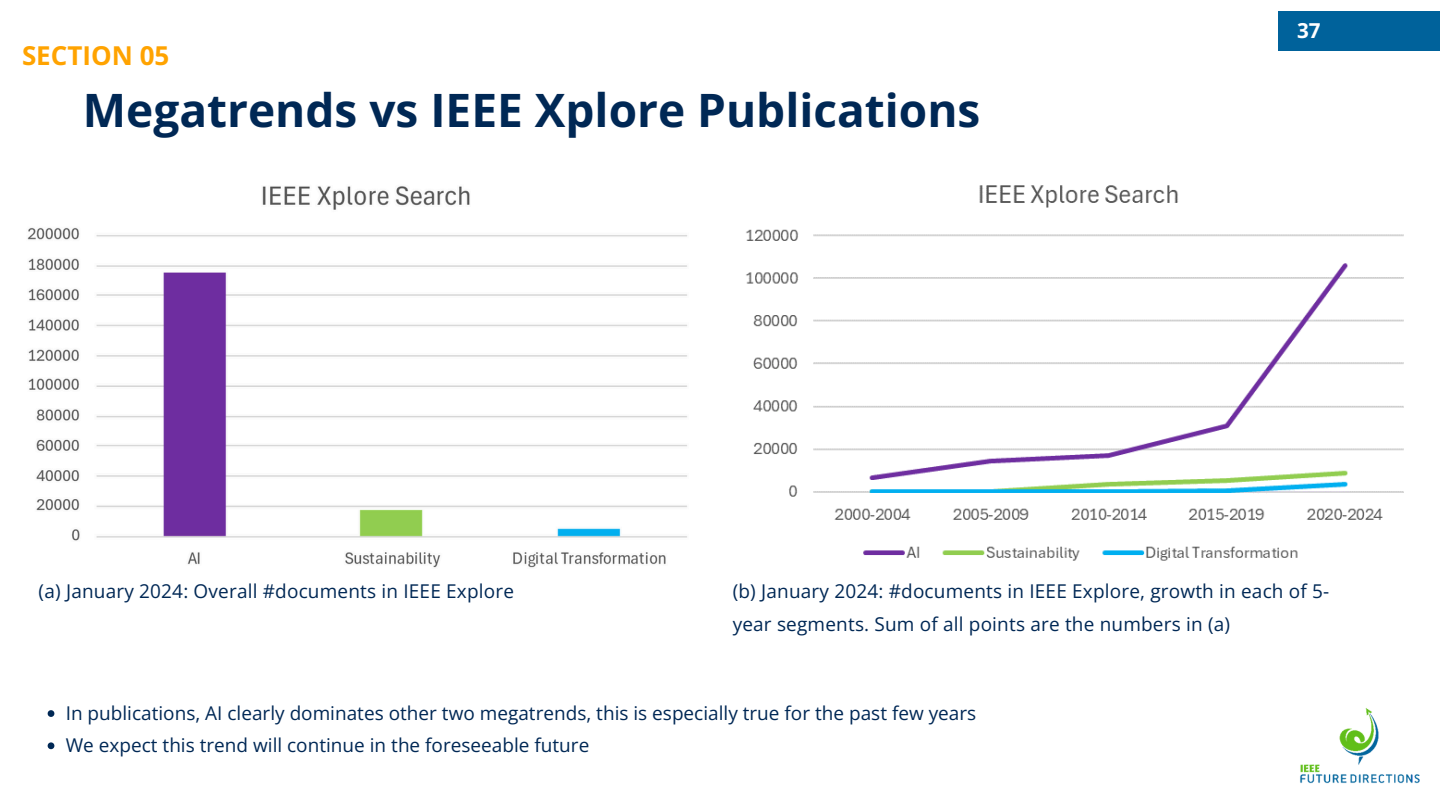
<style>
.page{position:relative;width:1440px;height:810px;background:#fff}
.page>*{position:absolute;margin:0;border:0;box-sizing:border-box;transform-origin:0 0}
.t1{font:700 46px "Open Sans";color:#002855}
.t2{font:700 26px "Open Sans";color:#ffa300}
.t3{font:700 20.6px "Open Sans";color:#fff}
.t4{font:19px/32.2px "Open Sans";color:#002855}
</style>
<div class="page">
<img style="left:27px;top:186px;width:660px;height:382px">
<svg style="left:48px;top:710px;width:6px;height:7px"></svg>
<svg style="left:48px;top:742px;width:6px;height:7px"></svg>
<img style="left:746px;top:185px;width:658px;height:376px">
<div style="left:1278px;top:12px;width:162px;height:39px;background:#00629b"></div>
<img style="left:1300px;top:708px;width:120px;height:76px">
<p class="t2" style="left:22px;top:38px;width:149px">SECTION 05</p>
<p class="t1" style="left:83px;top:77px;width:899px">Megatrends vs IEEE Xplore Publications</p>
<p class="t3" style="left:1297px;top:16px;width:25px">37</p>
<p class="t4" style="left:39px;top:575px;width:477px">(a) January 2024: Overall #documents in IEEE Explore</p>
<h1 class="t4" style="left:733px;top:575px;width:598px">(b) January 2024: #documents in IEEE Explore, growth in each of 5- year segments. Sum of all points are the numbers in (a)</h1>
<p class="t4" style="left:66px;top:696px;width:912px">In publications, AI clearly dominates other two megatrends, this is especially true for the past few years</p>
<p class="t4" style="left:66px;top:729px;width:525px">We expect this trend will continue in the foreseeable future</p>
</div>
